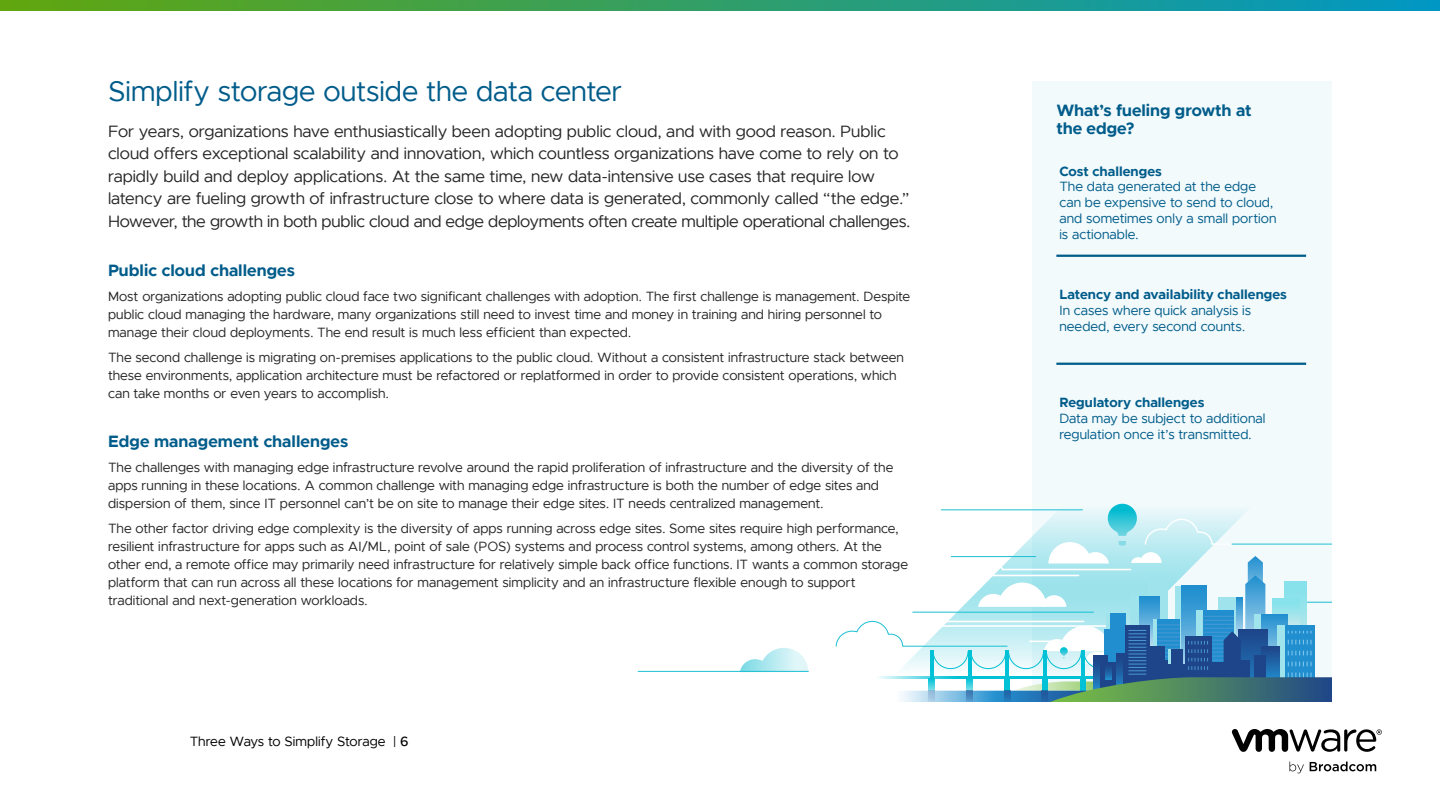
<style>
.page{position:relative;width:1440px;height:810px;background:#fff}
.page>*{position:absolute;margin:0;border:0;box-sizing:border-box;transform-origin:0 0}
.t1{font:28.5px "Metropolis";color:#005c8a}
.t2{font:16.5px/22.5px "Metropolis";letter-spacing:-.005em;color:#262626}
.t3{font:700 16.5px/18px "Metropolis";color:#005c8a}
.t4{font:13.5px/18px "Metropolis";letter-spacing:.005em;color:#262626}
.t5{font:13.5px/15.8px "Metropolis";letter-spacing:.005em;color:#005c8a}
.t6{font:700 13.5px "Metropolis";letter-spacing:.005em;color:#005c8a}
.t7{font:13.5px "Metropolis";letter-spacing:.005em;color:#000}
.s1{font-weight:500}
</style>
<div class="page">
<svg style="left:0;top:0;width:1440px;height:10px;background:#309e69"></svg>
<svg style="left:1289px;top:762px;width:15px;height:11px"></svg>
<svg style="left:1310px;top:762px;width:66px;height:9px"></svg>
<svg style="left:1232px;top:729px;width:150px;height:23px"></svg>
<div style="left:1033px;top:81px;width:299px;height:621px;background:#f2fafc"></div>
<hr style="left:1056px;top:255px;width:250px;height:2px;background:#005c8a">
<hr style="left:1056px;top:363px;width:250px;height:2px;background:#005c8a">
<svg style="left:836px;top:504px;width:496px;height:198px"></svg>
<svg style="left:740px;top:648px;width:68px;height:23px"></svg>
<hr style="left:951px;top:556px;width:85px;height:1px;background:#1abfd3">
<hr style="left:638px;top:671px;width:170px;height:1px;background:#1abfd3">
<hr style="left:1232px;top:544px;width:100px;height:1px;background:#1abfd3">
<hr style="left:941px;top:510px;width:141px;height:1px;background:#1abfd3">
<hr style="left:913px;top:612px;width:181px;height:1px;background:#1abfd3">
<h1 class="t1" style="left:108px;top:73px;width:516px">Simplify storage outside the data center</h1>
<p class="t2" style="left:108px;top:120px;width:804px">For years, organizations have enthusiastically been adopting public cloud, and with good reason. Public cloud offers exceptional scalability and innovation, which countless organizations have come to rely on to rapidly build and deploy applications. At the same time, new data-intensive use cases that require low latency are fueling growth of infrastructure close to where data is generated, commonly called “the edge.” However, the growth in both public cloud and edge deployments often create multiple operational challenges.</p>
<p class="t3" style="left:108px;top:261px;width:188px">Public cloud challenges</p>
<p class="t4" style="left:108px;top:287px;width:804px">Most organizations adopting public cloud face two significant challenges with adoption. The first challenge is management. Despite public cloud managing the hardware, many organizations still need to invest time and money in training and hiring personnel to manage their cloud deployments. The end result is much less efficient than expected.</p>
<p class="t4" style="left:108px;top:348px;width:797px">The second challenge is migrating on-premises applications to the public cloud. Without a consistent infrastructure stack between these environments, application architecture must be refactored or replatformed in order to provide consistent operations, which can take months or even years to accomplish.</p>
<p class="t3" style="left:108px;top:432px;width:242px">Edge management challenges</p>
<p class="t4" style="left:108px;top:458px;width:787px">The challenges with managing edge infrastructure revolve around the rapid proliferation of infrastructure and the diversity of the apps running in these locations. A common challenge with managing edge infrastructure is both the number of edge sites and dispersion of them, since IT personnel can’t be on site to manage their edge sites. IT needs centralized management.</p>
<p class="t4" style="left:108px;top:519px;width:802px">The other factor driving edge complexity is the diversity of apps running across edge sites. Some sites require high performance, resilient infrastructure for apps such as AI/ML, point of sale (POS) systems and process control systems, among others. At the other end, a remote office may primarily need infrastructure for relatively simple back office functions. IT wants a common storage platform that can run across all these locations for management simplicity and an infrastructure flexible enough to support traditional and next-generation workloads.</p>
<p class="t7" style="left:190px;top:733px;width:220px">Three Ways to Simplify Storage | <span class="s1">6</span></p>
<p class="t3" style="left:1056px;top:101px;width:197px">What’s fueling growth at the edge?</p>
<p class="t6" style="left:1059px;top:162px;width:104px">Cost challenges</p>
<p class="t5" style="left:1059px;top:195px;width:219px">can be expensive to send to cloud, and sometimes only a small portion is actionable.</p>
<p class="t3" style="left:1087px;top:119px;width:12px">E</p>
<p class="t5" style="left:1059px;top:179px;width:224px">The data generated at the edge can be expensive to send to cloud, and someti</p>
<p class="t5" style="left:1059px;top:210px;width:205px;text-indent:60px">s only a small portion is actionable.</p>
<p class="t6" style="left:1059px;top:286px;width:229px">Latency and availability challenges</p>
<p class="t5" style="left:1059px;top:303px;width:193px">In cases where quick analysis is needed, every second counts.</p>
<p class="t6" style="left:1059px;top:394px;width:146px">Regulatory challenges</p>
<p class="t5" style="left:1059px;top:411px;width:208px">Data may be subject to additional regulation once it’s transmitted.</p>
</div>
